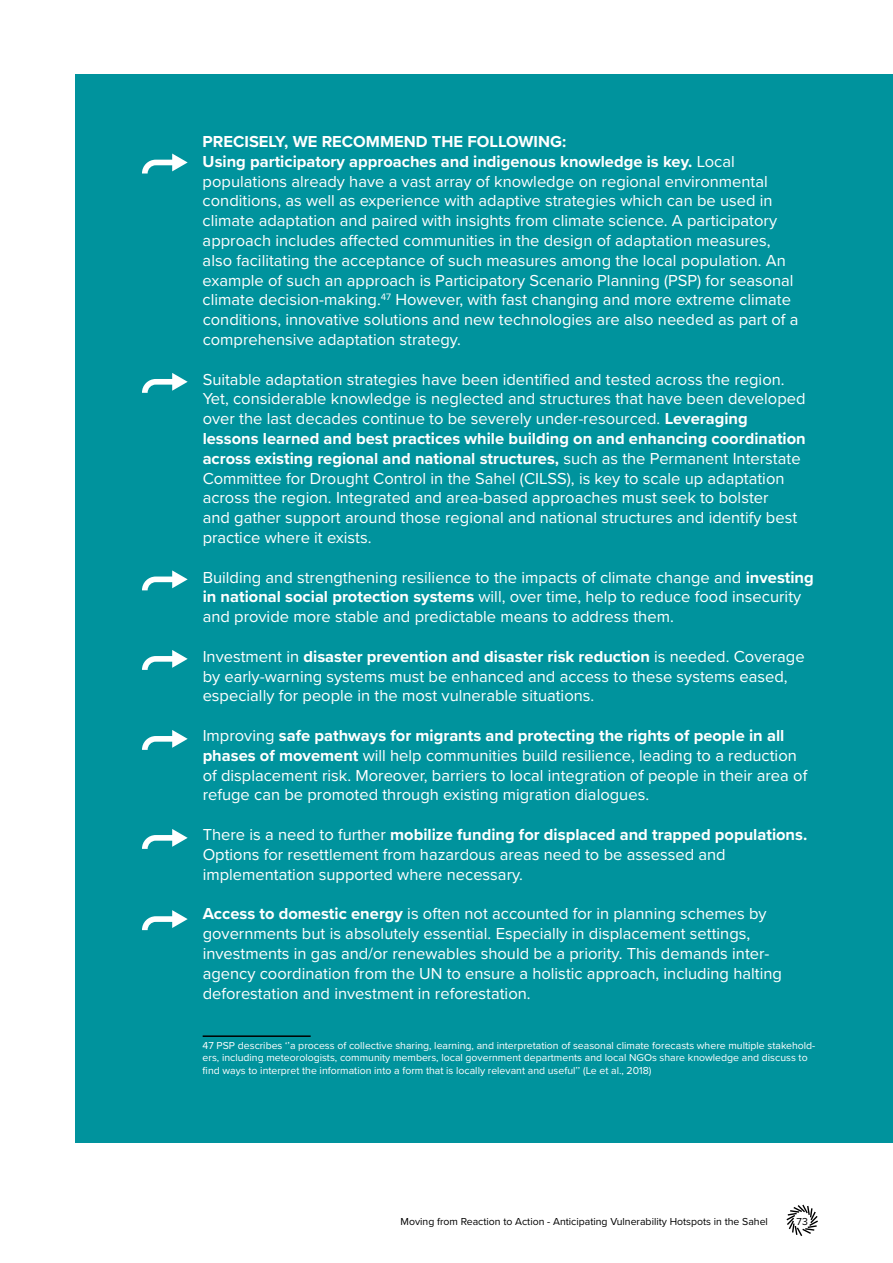
<style>
.page{position:relative;width:893px;height:1263px;background:#fff}
.page>*{position:absolute;margin:0;border:0;box-sizing:border-box;transform-origin:0 0}
.t1{font:16.5px/19.8px "Proxima Nova";color:#fff}
.t2{font:10.5px/12.6px "Proxima Nova";color:#fff}
.t3{font:10.5px "Proxima Nova";color:#000}
.s1{font-weight:700}
</style>
<div class="page">
<svg style="left:786px;top:1204px;width:32px;height:32px"></svg>
<div style="left:75px;top:75px;width:818px;height:1068px;background:#00939d"></div>
<hr style="left:203px;top:1035px;width:108px;height:2px;background:#000">
<svg style="left:142px;top:154px;width:46px;height:19px"></svg>
<svg style="left:142px;top:373px;width:46px;height:20px"></svg>
<svg style="left:142px;top:570px;width:46px;height:20px"></svg>
<svg style="left:142px;top:650px;width:46px;height:20px"></svg>
<svg style="left:142px;top:730px;width:46px;height:20px"></svg>
<svg style="left:142px;top:829px;width:46px;height:20px"></svg>
<svg style="left:142px;top:910px;width:46px;height:20px"></svg>
<p class="t1" style="left:203px;top:131px;width:597px"><span class="s1">PRECISELY, WE RECOMMEND THE FOLLOWING:<br>Using participatory approaches and indigenous knowledge is key.</span> Local populations already have a vast array of knowledge on regional environmental conditions, as well as experience with adaptive strategies which can be used in climate adaptation and paired with insights from climate science. A participatory approach includes affected communities in the design of adaptation measures, also facilitating the acceptance of such measures among the local population. An example of such an approach is Participatory Scenario Planning (PSP) for seasonal climate decision-making.<sup>47</sup> However, with fast changing and more extreme climate conditions, innovative solutions and new technologies are also needed as part of a comprehensive adaptation strategy.</p>
<p class="t1" style="left:203px;top:368px;width:605px">Suitable adaptation strategies have been identified and tested across the region.<br>Yet, considerable knowledge is neglected and structures that have been developed over the last decades continue to be severely under-resourced. <span class="s1">Leveraging lessons learned and best practices while building on and enhancing coordination across existing regional and national structures,</span> such as the Permanent Interstate Committee for Drought Control in the Sahel (CILSS), is key to scale up adaptation across the region. Integrated and area-based approaches must seek to bolster<br>and gather support around those regional and national structures and identify best practice where it exists.</p>
<p class="t1" style="left:203px;top:566px;width:613px">Building and strengthening resilience to the impacts of climate change and <span class="s1">investing in national social protection systems</span> will, over time, help to reduce food insecurity and provide more stable and predictable means to address them.</p>
<p class="t1" style="left:203px;top:646px;width:603px">Investment in <span class="s1">disaster prevention and disaster risk reduction</span> is needed. Coverage by early-warning systems must be enhanced and access to these systems eased, especially for people in the most vulnerable situations.</p>
<p class="t1" style="left:203px;top:725px;width:606px">Improving <span class="s1">safe pathways for migrants and protecting the rights of people in all phases of movement</span> will help communities build resilience, leading to a reduction of displacement risk. Moreover, barriers to local integration of people in their area of refuge can be promoted through existing migration dialogues.</p>
<p class="t1" style="left:203px;top:824px;width:606px">There is a need to further <span class="s1">mobilize funding for displaced and trapped populations.<br></span>Options for resettlement from hazardous areas need to be assessed and implementation supported where necessary.</p>
<p class="t1" style="left:203px;top:903px;width:581px"><span class="s1">Access to domestic energy</span> is often not accounted for in planning schemes by governments but is absolutely essential. Especially in displacement settings, investments in gas and/or renewables should be a priority. This demands inter&shy;agency coordination from the UN to ensure a holistic approach, including halting deforestation and investment in reforestation.</p>
<p class="t2" style="left:203px;top:1038px;width:614px">47 PSP describes ‘’a process of collective sharing, learning, and interpretation of seasonal climate forecasts where multiple stakehold&shy;ers, including meteorologists, community members, local government departments and local NGOs share knowledge and discuss to find ways to interpret the information into a form that is locally relevant and useful’’ (Le et al., 2018)</p>
<p class="t3" style="left:400px;top:1213px;width:369px">Moving from Reaction to Action - Anticipating Vulnerability Hotspots in the Sahel</p>
<p class="t3" style="left:797px;top:1213px;width:13px">73</p>
</div>
